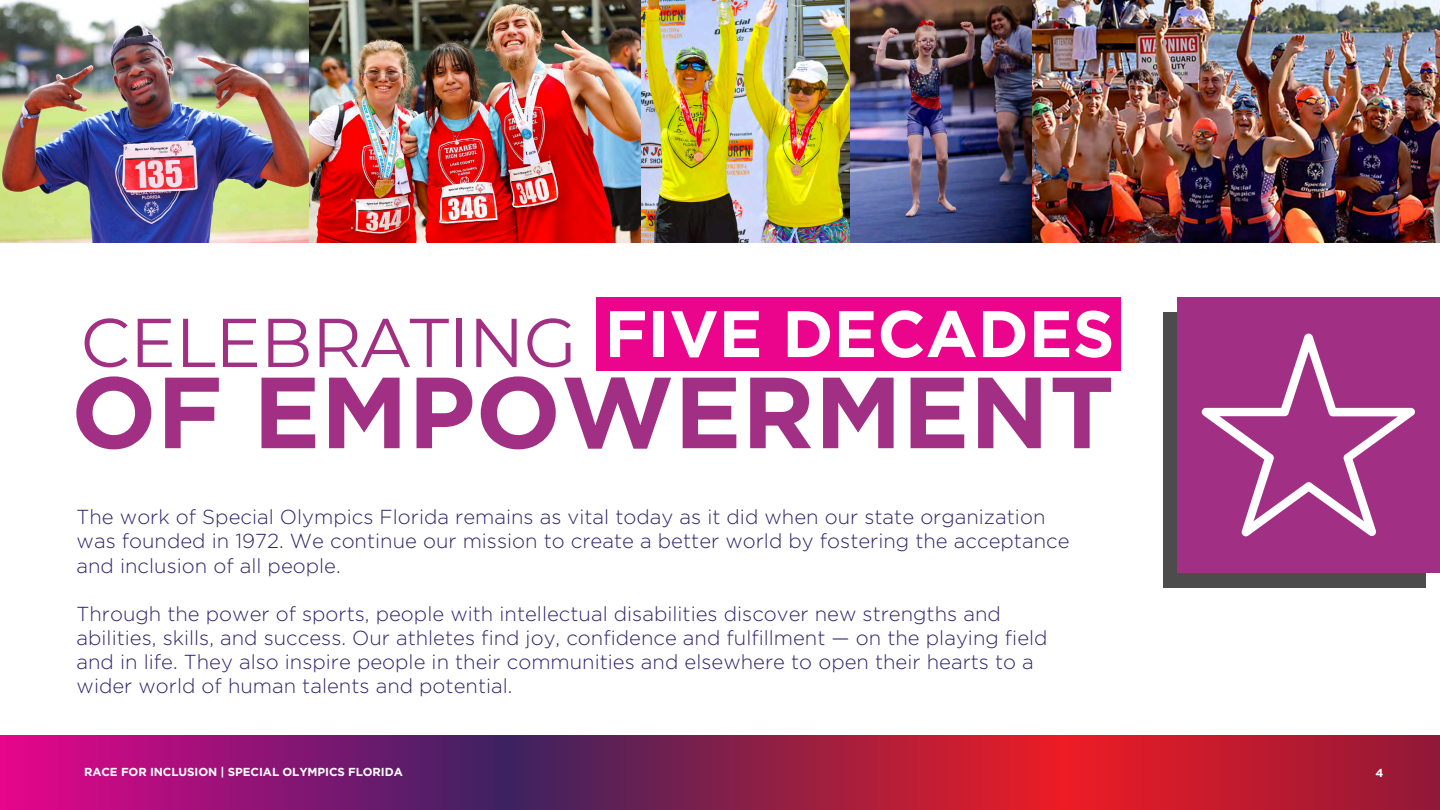
<style>
.page{position:relative;width:1440px;height:810px;background:#fff}
.page>*{position:absolute;margin:0;border:0;box-sizing:border-box;transform-origin:0 0}
.t1{font:700 100.8px "Gotham";color:#a13085}
.t2{font:68.85px "Montserrat";letter-spacing:-.01em;color:#a13085}
.t3{font:700 65.55px "Gotham";color:#fff}
.t4{font:300 20.25px/24.2px "Gotham";color:#2e266d}
.t5{font:700 11.62px "Gotham";letter-spacing:-.005em;color:#fff}
</style>
<div class="page">
<div style="left:596px;top:297px;width:524px;height:74px;background:#eb048c"></div>
<svg style="left:0;top:735px;width:1440px;height:75px;background:#a0194f"></svg>
<img style="left:0;top:801px;width:1095px;height:9px">
<svg style="left:1434px;top:801px;width:6px;height:9px"></svg>
<div style="left:1163px;top:312px;width:263px;height:276px;background:#4c4c4c"></div>
<div style="left:1177px;top:297px;width:263px;height:276px;background:#a13085"></div>
<img style="left:0;top:0;width:315px;height:243px">
<img style="left:641px;top:0;width:799px;height:242px">
<img style="left:309px;top:0;width:332px;height:242px">
<svg style="left:1202px;top:334px;width:213px;height:202px"></svg>
<h1 class="t2" style="left:81px;top:300px;width:498px">CELEBRATING</h1>
<h2 class="t3" style="left:605px;top:294px;width:512px">FIVE DECADES</h2>
<h2 class="t1" style="left:71px;top:351px;width:1045px">OF EMPOWERMENT</h2>
<h3 class="t4" style="left:77px;top:505px;width:995px">The work of Special Olympics Florida remains as vital today as it did when our state organization was founded in 1972. We continue our mission to create a better world by fostering the acceptance and inclusion of all people.</h3>
<h3 class="t4" style="left:77px;top:602px;width:973px">Through the power of sports, people with intellectual disabilities discover new strengths and abilities, skills, and success. Our athletes find joy, confidence and fulfillment — on the playing field and in life. They also inspire people in their communities and elsewhere to open their hearts to a wider world of human talents and potential.</h3>
<p class="t5" style="left:84px;top:765px;width:320px">RACE FOR INCLUSION | SPECIAL OLYMPICS FLORIDA</p>
<p class="t5" style="left:1376px;top:765px;width:9px">4</p>
</div>
